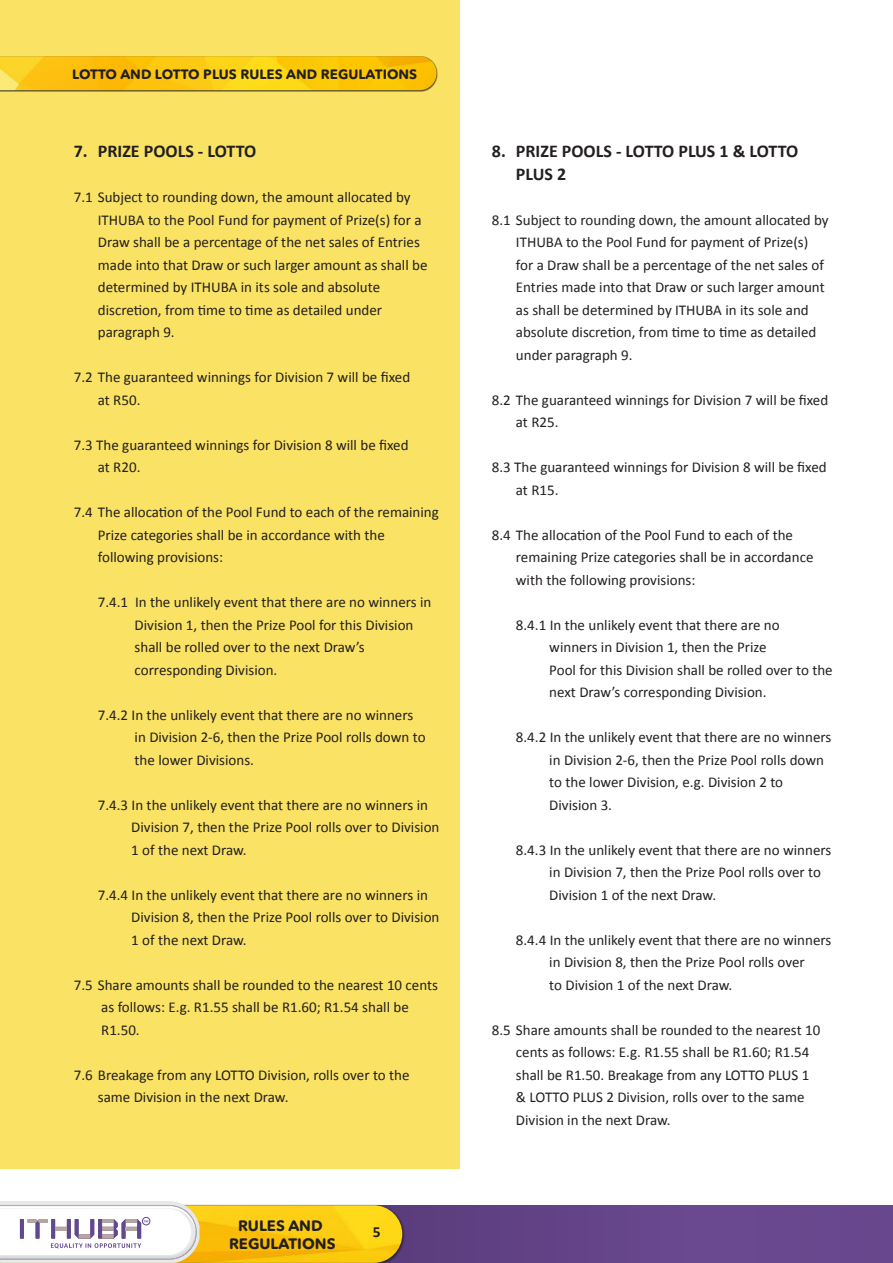
<style>
.page{position:relative;width:893px;height:1263px;background:#fff}
.page>*{position:absolute;margin:0;border:0;box-sizing:border-box;transform-origin:0 0}
.t1{font:700 18px/22.5px "Calibri";color:#231f20}
.t2{font:700 15.45px "Calibri";color:#231f20}
.t3{font:15px/22.5px "Calibri";color:#231f20}
.t4{font:700 15px/18px "Avenir Next Rounded Pro";color:#231f20;text-align:center}
.t5{font:700 13.5px "Avenir Next Rounded Pro";letter-spacing:.005em;color:#231f20}
.t6{font:7.5px "Calibri";color:#62498e}
</style>
<div class="page">
<div style="left:0;top:0;width:459px;height:1169px;background:#f9e264"></div>
<div style="left:0;top:1205px;width:893px;height:58px;background:linear-gradient(to bottom,#654589,#654589)"></div>
<img style="left:199px;top:1205px;width:203px;height:58px">
<svg style="left:0;top:1201px;width:199px;height:62px"></svg>
<div style="left:0;top:56px;width:438px;height:35px;background:#231f20;opacity:.75"></div>
<img style="left:0;top:56px;width:437px;height:34px">
<p class="t5" style="left:72px;top:66px;width:346px">LOTTO AND LOTTO PLUS RULES AND REGULATIONS</p>
<p class="t1" style="left:74px;top:139px;width:184px">7. PRIZE POOLS - LOTTO</p>
<p class="t3" style="left:74px;top:185px;width:338px">7.1 Subject to rounding down, the amount allocated by</p>
<p class="t3" style="left:98px;top:208px;width:325px">ITHUBA to the Pool Fund for payment of Prize(s) for a</p>
<p class="t3" style="left:98px;top:230px;width:324px">Draw shall be a percentage of the net sales of Entries</p>
<p class="t3" style="left:98px;top:253px;width:331px">made into that Draw or such larger amount as shall be</p>
<p class="t3" style="left:98px;top:275px;width:284px">determined by ITHUBA in its sole and absolute</p>
<p class="t3" style="left:98px;top:298px;width:286px">discretion, from time to time as detailed under paragraph 9.</p>
<p class="t3" style="left:74px;top:365px;width:338px">7.2 The guaranteed winnings for Division 7 will be fixed</p>
<p class="t3" style="left:98px;top:388px;width:44px">at R50.</p>
<p class="t3" style="left:98px;top:433px;width:312px;text-indent:-24px">7.3 The guaranteed winnings for Division 8 will be fixed at R20.</p>
<p class="t3" style="left:98px;top:500px;width:342px;text-indent:-24px">7.4 The allocation of the Pool Fund to each of the remaining<br>Prize categories shall be in accordance with the following provisions:</p>
<p class="t3" style="left:135px;top:590px;width:298px;text-indent:-37px">7.4.1 In the unlikely event that there are no winners in<br>Division 1, then the Prize Pool for this Division</p>
<p class="t3" style="left:135px;top:635px;width:232px">shall be rolled over to the next Draw’s</p>
<p class="t3" style="left:135px;top:658px;width:144px">corresponding Division.</p>
<p class="t3" style="left:98px;top:703px;width:317px">7.4.2 In the unlikely event that there are no winners</p>
<p class="t3" style="left:135px;top:725px;width:292px">in Division 2-6, then the Prize Pool rolls down to</p>
<p class="t3" style="left:135px;top:748px;width:121px">the lower Divisions.</p>
<p class="t3" style="left:98px;top:793px;width:332px">7.4.3 In the unlikely event that there are no winners in</p>
<p class="t3" style="left:131px;top:815px;width:310px">Division 7, then the Prize Pool rolls over to Division</p>
<p class="t3" style="left:131px;top:838px;width:117px">1 of the next Draw.</p>
<p class="t3" style="left:98px;top:883px;width:332px">7.4.4 In the unlikely event that there are no winners in</p>
<p class="t3" style="left:131px;top:905px;width:310px">Division 8, then the Prize Pool rolls over to Division</p>
<p class="t3" style="left:131px;top:928px;width:117px">1 of the next Draw.</p>
<p class="t3" style="left:74px;top:973px;width:366px">7.5 Share amounts shall be rounded to the nearest 10 cents</p>
<p class="t3" style="left:101px;top:995px;width:309px">as follows: E.g. R1.55 shall be R1.60; R1.54 shall be</p>
<p class="t3" style="left:101px;top:1018px;width:40px">R1.50.</p>
<p class="t3" style="left:74px;top:1063px;width:337px">7.6 Breakage from any LOTTO Division, rolls over to the</p>
<p class="t3" style="left:98px;top:1085px;width:192px">same Division in the next Draw.</p>
<p class="t6" style="left:143px;top:1218px;width:7px">™</p>
<p class="t4" style="left:229px;top:1216px;width:108px">RULES AND<br>REGULATIONS</p>
<p class="t2" style="left:373px;top:1221px;width:9px">5</p>
<p class="t1" style="left:516px;top:139px;width:284px;text-indent:-24px">8. PRIZE POOLS - LOTTO PLUS 1 &amp; LOTTO<br>PLUS 2</p>
<p class="t3" style="left:492px;top:208px;width:338px">8.1 Subject to rounding down, the amount allocated by</p>
<p class="t3" style="left:516px;top:230px;width:294px">ITHUBA to the Pool Fund for payment of Prize(s)</p>
<p class="t3" style="left:516px;top:253px;width:310px">for a Draw shall be a percentage of the net sales of Entries made into that Draw or such larger amount as shall be determined by ITHUBA in its sole and absolute discretion, from time to time as detailed under paragraph 9.</p>
<p class="t3" style="left:516px;top:388px;width:314px;text-indent:-24px">8.2 The guaranteed winnings for Division 7 will be fixed at R25.</p>
<p class="t3" style="left:516px;top:455px;width:312px;text-indent:-24px">8.3 The guaranteed winnings for Division 8 will be fixed at R15.</p>
<p class="t3" style="left:516px;top:523px;width:299px;text-indent:-24px">8.4 The allocation of the Pool Fund to each of the remaining Prize categories shall be in accordance with the following provisions:</p>
<p class="t3" style="left:549px;top:613px;width:285px;text-indent:-33px">8.4.1 In the unlikely event that there are no<br>winners in Division 1, then the Prize<br>Pool for this Division shall be rolled over to the</p>
<p class="t3" style="left:549px;top:680px;width:219px">next Draw’s corresponding Division.</p>
<p class="t3" style="left:516px;top:725px;width:317px">8.4.2 In the unlikely event that there are no winners</p>
<p class="t3" style="left:549px;top:748px;width:276px">in Division 2-6, then the Prize Pool rolls down</p>
<p class="t3" style="left:549px;top:770px;width:235px">to the lower Division, e.g. Division 2 to</p>
<p class="t3" style="left:549px;top:793px;width:64px">Division 3.</p>
<p class="t3" style="left:516px;top:838px;width:317px">8.4.3 In the unlikely event that there are no winners</p>
<p class="t3" style="left:549px;top:860px;width:273px">in Division 7, then the Prize Pool rolls over to</p>
<p class="t3" style="left:549px;top:883px;width:168px">Division 1 of the next Draw.</p>
<p class="t3" style="left:516px;top:928px;width:317px">8.4.4 In the unlikely event that there are no winners</p>
<p class="t3" style="left:549px;top:950px;width:257px">in Division 8, then the Prize Pool rolls over to Division 1 of the next Draw.</p>
<p class="t3" style="left:492px;top:1018px;width:330px">8.5 Share amounts shall be rounded to the nearest 10</p>
<p class="t3" style="left:516px;top:1040px;width:295px">cents as follows: E.g. R1.55 shall be R1.60; R1.54</p>
<p class="t3" style="left:516px;top:1063px;width:295px">shall be R1.50. Breakage from any LOTTO PLUS 1</p>
<p class="t3" style="left:516px;top:1085px;width:290px">&amp; LOTTO PLUS 2 Division, rolls over to the same<br>Division in the next Draw.</p>
</div>
